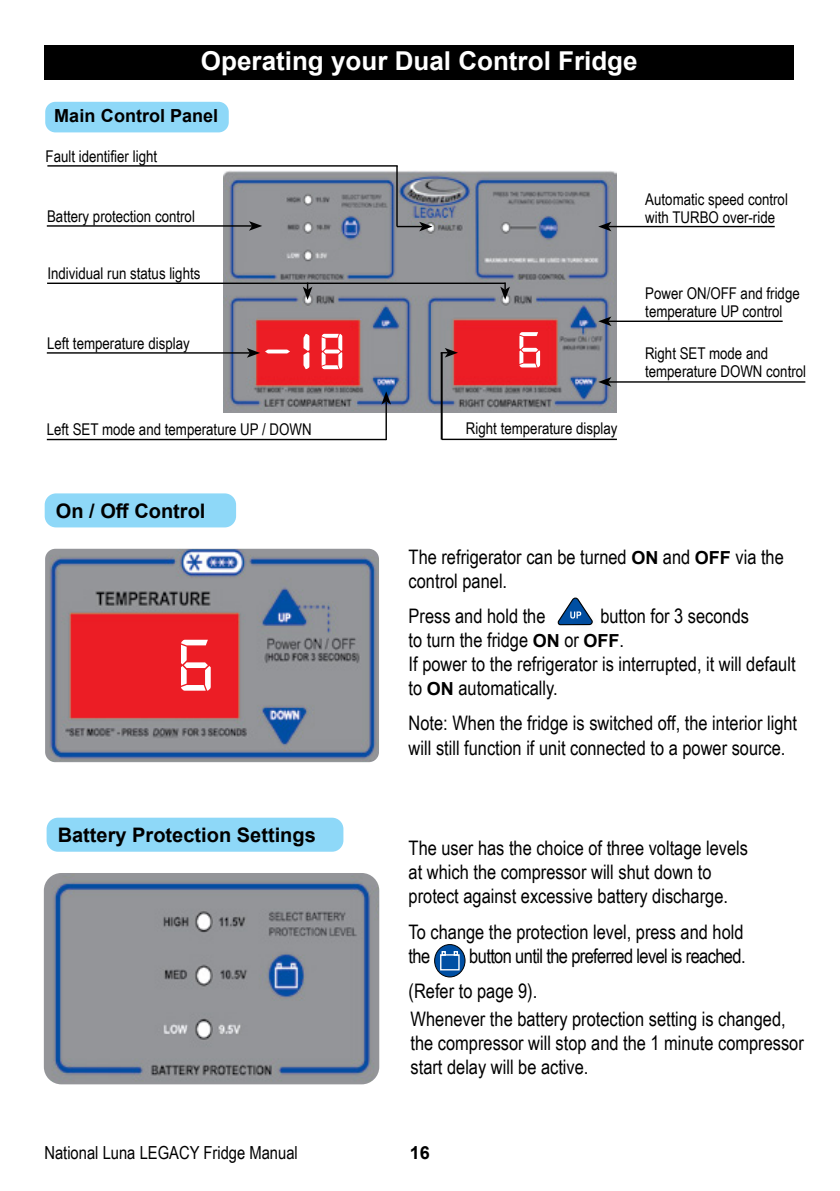
<style>
.page{position:relative;width:840px;height:1191px;background:#fff}
.page>*{position:absolute;margin:0;border:0;box-sizing:border-box;transform-origin:0 0}
.t1{font:77.8px "Digital 7";color:#fff}
.t2{font:54px "Digital 7";color:#fff;scale:1.5 1}
.t3{font:54px "Digital 7";color:#fff}
.t4{font:700 26px "Arial";color:#fff}
.t5{font:20px/24px "Arial Narrow";color:#000}
.t6{font:20px/35.4px "Arial Narrow";letter-spacing:-.03em;color:#000}
.t7{font:700 20px "Arial";color:#000}
.t8{font:18px "Arial Narrow";color:#000}
.t9{font:700 18px "Arial";color:#000}
.t10{font:16.2px/18px "Arial Narrow";color:#000}
.s1{font-family:"Arial";font-weight:700;font-size:18px}
</style>
<div class="page">
<svg style="left:557px;top:597px;width:35px;height:29px"></svg>
<svg style="left:434px;top:944px;width:31px;height:33px"></svg>
<div style="left:434px;top:944px;width:31px;height:33px;border:1px solid #000002;border-radius:50%"></div>
<svg style="left:453px;top:951px;width:5px;height:3px"></svg>
<svg style="left:441px;top:951px;width:4px;height:3px"></svg>
<div style="left:440px;top:954px;width:19px;height:16px;border:1px solid #fff"></div>
<div style="left:47px;top:817px;width:296px;height:34px;background:#8ed8f8;border-radius:11px"></div>
<div style="left:45px;top:493px;width:191px;height:34px;background:#8ed8f8;border-radius:11px"></div>
<img style="left:45px;top:549px;width:334px;height:213px">
<img style="left:44px;top:873px;width:335px;height:211px">
<img style="left:223px;top:171px;width:393px;height:242px">
<div style="left:45px;top:102px;width:184px;height:30px;background:#8ed8f8;border-radius:10px"></div>
<hr style="left:608px;top:226px;width:166px;height:1px;background:#000">
<svg style="left:598px;top:222px;width:13px;height:9px"></svg>
<hr style="left:608px;top:320px;width:174px;height:2px;background:#000">
<svg style="left:598px;top:316px;width:13px;height:10px"></svg>
<hr style="left:608px;top:381px;width:196px;height:2px;background:#000">
<svg style="left:598px;top:377px;width:13px;height:10px"></svg>
<hr style="left:47px;top:225px;width:205px;height:2px;background:#000">
<svg style="left:249px;top:221px;width:13px;height:10px"></svg>
<hr style="left:47px;top:165px;width:350px;height:2px;background:#000">
<hr style="left:47px;top:352px;width:203px;height:2px;background:#000">
<svg style="left:247px;top:348px;width:13px;height:10px"></svg>
<svg style="left:397px;top:222px;width:35px;height:9px"></svg>
<svg style="left:500px;top:282px;width:9px;height:18px"></svg>
<svg style="left:302px;top:284px;width:10px;height:16px"></svg>
<hr style="left:385px;top:401px;width:1px;height:39px;background:#000">
<svg style="left:381px;top:391px;width:10px;height:13px"></svg>
<svg style="left:440px;top:348px;width:17px;height:9px"></svg>
<hr style="left:440px;top:353px;width:2px;height:86px;background:#000">
<hr style="left:47px;top:282px;width:458px;height:2px;background:#000">
<hr style="left:47px;top:439px;width:339px;height:1px;background:#000">
<hr style="left:441px;top:439px;width:175px;height:1px;background:#000">
<hr style="left:396px;top:166px;width:1px;height:60px;background:#000">
<div style="left:45px;top:45px;width:748px;height:34px;background:#000"></div>
<h3 class="t4" style="left:201px;top:42px;width:438px">Operating your Dual Control Fridge</h3>
<p class="t9" style="left:54px;top:103px;width:165px">Main Control Panel</p>
<p class="t10" style="left:46px;top:147px;width:113px">Fault identifier light</p>
<p class="t10" style="left:47px;top:206px;width:149px">Battery protection control</p>
<p class="t10" style="left:47px;top:263px;width:154px">Individual run status lights</p>
<p class="t10" style="left:47px;top:334px;width:144px">Left temperature display</p>
<h2 class="t2" style="left:261px;top:328px;width:57px">-18</h2>
<h2 class="t3" style="left:516px;top:326px;width:27px">6</h2>
<p class="t10" style="left:47px;top:420px;width:266px">Left SET mode and temperature UP / DOWN</p>
<p class="t7" style="left:56px;top:496px;width:151px">On / Off Control</p>
<p class="t10" style="left:465px;top:419px;width:153px">Right temperature display</p>
<p class="t10" style="left:645px;top:190px;width:144px">Automatic speed control with TURBO over-ride</p>
<p class="t10" style="left:645px;top:283px;width:156px">Power ON/OFF and fridge temperature UP control</p>
<p class="t10" style="left:644px;top:344px;width:162px">Right SET mode and temperature DOWN control</p>
<h1 class="t1" style="left:177px;top:631px;width:38px">6</h1>
<p class="t7" style="left:58px;top:821px;width:259px">Battery Protection Settings</p>
<p class="t5" style="left:408px;top:544px;width:376px">The refrigerator can be turned <span class="s1">ON</span> and <span class="s1">OFF</span> via the control panel.</p>
<p class="t5" style="left:408px;top:603px;width:138px">Press and hold the</p>
<p class="t5" style="left:408px;top:603px;width:388px;text-indent:191px">button for 3 seconds<br>to turn the fridge <span class="s1">ON</span> or <span class="s1">OFF</span>.<br>If power to the refrigerator is interrupted, it will default to <span class="s1">ON</span> automatically.</p>
<p class="t5" style="left:408px;top:710px;width:390px">Note: When the fridge is switched off, the interior light will still function if unit connected to a power source.</p>
<p class="t5" style="left:408px;top:835px;width:341px">The user has the choice of three voltage levels at which the compressor will shut down to protect against excessive battery discharge.</p>
<p class="t5" style="left:408px;top:919px;width:336px">To change the protection level, press and hold the</p>
<p class="t6" style="left:408px;top:937px;width:338px;text-indent:61px">button until the preferred level is reached. (Refer to page 9).</p>
<p class="t5" style="left:410px;top:1006px;width:394px">Whenever the battery protection setting is changed, the compressor will stop and the 1 minute compressor start delay will be active.</p>
<p class="t8" style="left:44px;top:1139px;width:255px">National Luna LEGACY Fridge Manual</p>
<p class="t9" style="left:410px;top:1139px;width:22px">16</p>
</div>
